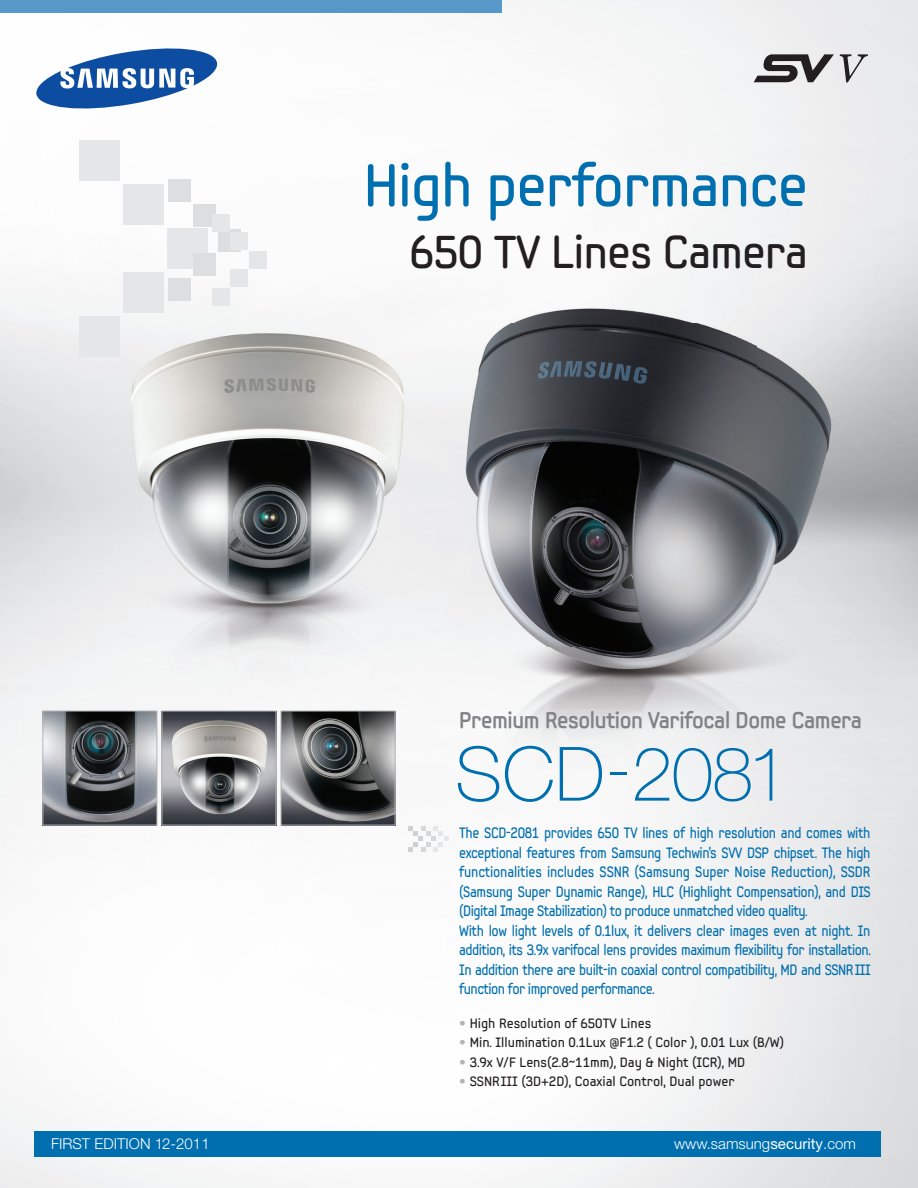
<style>
.page{position:relative;width:918px;height:1188px;background:#fff}
.page>*{position:absolute;margin:0;border:0;box-sizing:border-box;transform-origin:0 0}
.t1{font:100 75px "Helvetica Neue";letter-spacing:-.02em;color:#006faf}
.t2{font:59.1px "Samsung Imagination Modern";letter-spacing:-.02em;color:#006faf}
.t3{font:45.9px "Samsung Imagination Modern";letter-spacing:-.02em;color:#231f20}
.t4{font:700 22.5px "Samsung Imagination Modern";letter-spacing:-.015em;color:#808285}
.t5{font:15px/19.5px "Samsung Imagination Modern";letter-spacing:-.03em;color:#006faf;scale:.9 1}
.t6{font:300 15px "Helvetica Neue";color:#fff}
.t7{font:13.5px "Samsung Imagination Modern";color:#231f20}
.s1{font-family:"Helvetica Neue";font-weight:300;color:#b2b3b7}
.s2{font-weight:400}
</style>
<div class="page">
<img style="left:0;top:0;width:918px;height:1188px">
<div style="left:34px;top:1131px;width:846px;height:26px;background:#006faf"></div>
<div style="left:0;top:0;width:502px;height:13px;background:#5898c9"></div>
<div style="left:79px;top:140px;width:41px;height:41px;background:#e5e6e8"></div>
<div style="left:123px;top:184px;width:41px;height:41px;background:#e5e6e8"></div>
<div style="left:167px;top:228px;width:41px;height:41px;background:#e5e6e8"></div>
<div style="left:123px;top:272px;width:41px;height:41px;background:#e5e6e8"></div>
<div style="left:79px;top:316px;width:41px;height:41px;background:#e5e6e8"></div>
<div style="left:168px;top:179px;width:23px;height:23px;background:#dddee0"></div>
<div style="left:193px;top:204px;width:23px;height:23px;background:#dddee0"></div>
<div style="left:218px;top:229px;width:23px;height:23px;background:#dddee0"></div>
<div style="left:193px;top:253px;width:23px;height:23px;background:#dddee0"></div>
<div style="left:168px;top:278px;width:23px;height:23px;background:#dddee0"></div>
<div style="left:212px;top:214px;width:17px;height:17px;background:#e5e6e8"></div>
<div style="left:231px;top:233px;width:17px;height:17px;background:#e5e6e8"></div>
<div style="left:249px;top:251px;width:17px;height:18px;background:#e5e6e8"></div>
<div style="left:231px;top:270px;width:17px;height:17px;background:#e5e6e8"></div>
<div style="left:212px;top:288px;width:17px;height:18px;background:#e5e6e8"></div>
<svg style="left:35px;top:44px;width:183px;height:69px"></svg>
<img style="left:45px;top:713px;width:110px;height:110px">
<div style="left:43px;top:711px;width:114px;height:114px;border:1px solid #b2b3b7"></div>
<img style="left:164px;top:713px;width:110px;height:110px">
<div style="left:162px;top:711px;width:114px;height:114px;border:1px solid #b2b3b7"></div>
<img style="left:283px;top:713px;width:110px;height:110px">
<div style="left:281px;top:711px;width:114px;height:114px;border:1px solid #b2b3b7"></div>
<svg style="left:754px;top:54px;width:80px;height:28px"></svg>
<svg style="left:840px;top:54px;width:28px;height:28px"></svg>
<svg style="left:408px;top:827px;width:40px;height:24px"></svg>
<h2 class="t2" style="left:363px;top:147px;width:446px">High performance</h2>
<h3 class="t3" style="left:409px;top:222px;width:400px">650 TV Lines Camera</h3>
<p class="t6" style="left:51px;top:1134px;width:160px">FIRST EDITION 12-2011</p>
<h3 class="t4" style="left:459px;top:705px;width:404px">Premium Resolution Varifocal Dome Camera</h3>
<h1 class="t1" style="left:455px;top:731px;width:336px">SCD-2081</h1>
<p class="t5" style="left:459px;top:823px;width:459px">The SCD-2081 provides 650 TV lines of high resolution and comes with exceptional features from Samsung Techwin’s SVV DSP chipset. The high functionalities includes SSNR (Samsung Super Noise Reduction), SSDR (Samsung Super Dynamic Range), HLC (Highlight Compensation), and DIS (Digital Image Stabilization) to produce unmatched video quality.<br>With low light levels of 0.1lux, it delivers clear images even at night. In addition, its 3.9x varifocal lens provides maximum flexibility for installation.<br>In addition there are built-in coaxial control compatibility, MD and SSNRIII function for improved performance.</p>
<p class="t7" style="left:459px;top:1015px;width:194px"><span class="s1">•</span> High Resolution of 650TV Lines</p>
<p class="t7" style="left:459px;top:1034px;width:327px"><span class="s1">•</span> Min. Illumination 0.1Lux @F1.2 ( Color ), 0.01 Lux (B/W)</p>
<p class="t7" style="left:459px;top:1054px;width:288px"><span class="s1">•</span> 3.9x V/F Lens(2.8~11mm), Day &amp; Night (ICR), MD</p>
<p class="t7" style="left:459px;top:1073px;width:277px"><span class="s1">•</span> SSNRIII (3D+2D), Coaxial Control, Dual power</p>
<p class="t6" style="left:674px;top:1134px;width:183px">www.samsung<span class="s2">security</span>.com</p>
</div>
